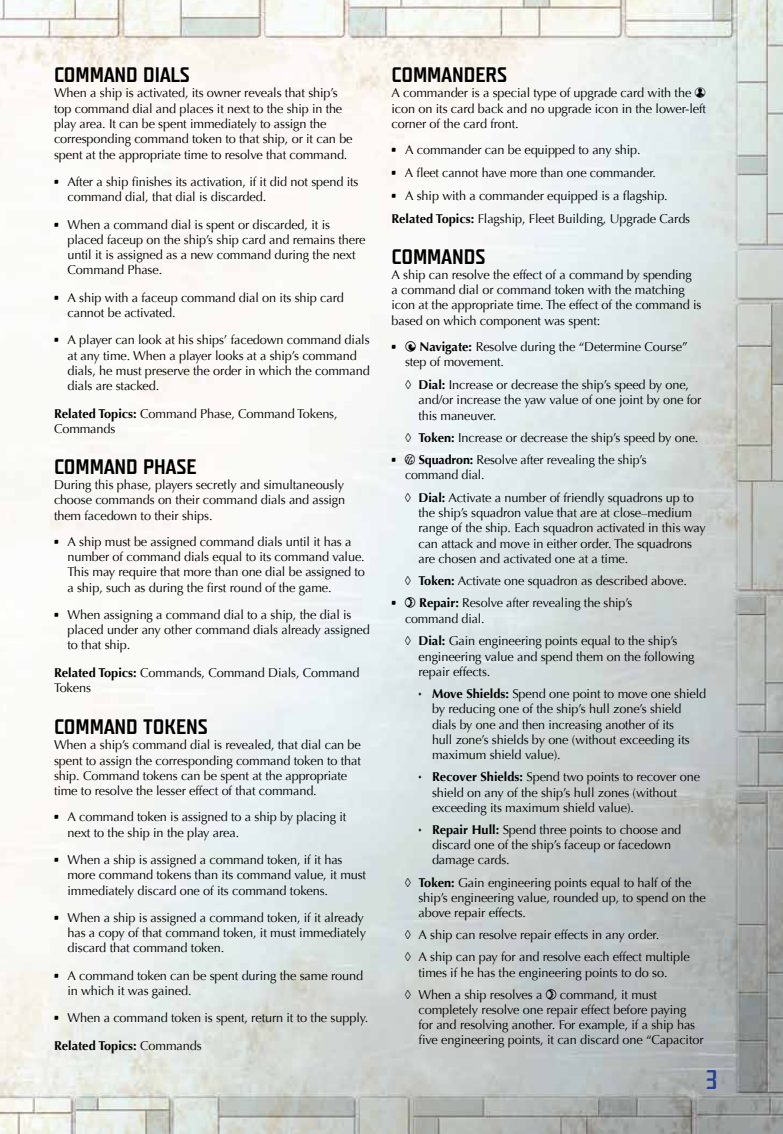
<style>
.page{position:relative;width:783px;height:1134px;background:#fff}
.page>*{position:absolute;margin:0;border:0;box-sizing:border-box;transform-origin:0 0}
.t1{font:30px "Revenger Light BB";color:#25408f}
.t2{font:21px "Teuton Fett";color:#000}
.t3{font:12.75px/15.3px "Optima";letter-spacing:-.01em;color:#000}
.s1{font-family:"Revenger Light BB"}
.s2{font-weight:700}
</style>
<div class="page">
<img style="left:0;top:0;width:783px;height:1134px">
<svg style="left:695px;top:88px;width:10px;height:10px"></svg>
<svg style="left:405px;top:341px;width:11px;height:10px"></svg>
<svg style="left:405px;top:454px;width:10px;height:10px"></svg>
<svg style="left:405px;top:597px;width:11px;height:11px"></svg>
<svg style="left:546px;top:989px;width:10px;height:10px"></svg>
<h2 class="t2" style="left:54px;top:64px;width:137px">COMMAND DIALS</h2>
<p class="t3" style="left:54px;top:86px;width:300px">When a ship is activated, its owner reveals that ship’s top command dial and places it next to the ship in the play area. It can be spent immediately to assign the corresponding command token to that ship, or it can be spent at the appropriate time to resolve that command.</p>
<p class="t3" style="left:68px;top:174px;width:293px;text-indent:-14px"><span class="s1">•</span> After a ship finishes its activation, if it did not spend its command dial, that dial is discarded.</p>
<p class="t3" style="left:68px;top:217px;width:300px;text-indent:-14px"><span class="s1">•</span> When a command dial is spent or discarded, it is placed faceup on the ship’s ship card and remains there until it is assigned as a new command during the next Command Phase.</p>
<p class="t3" style="left:68px;top:290px;width:278px;text-indent:-14px"><span class="s1">•</span> A ship with a faceup command dial on its ship card cannot be activated.</p>
<p class="t3" style="left:68px;top:333px;width:304px;text-indent:-14px"><span class="s1">•</span> A player can look at his ships’ facedown command dials at any time. When a player looks at a ship’s command dials, he must preserve the order in which the command dials are stacked.</p>
<p class="t3" style="left:54px;top:406px;width:285px"><span class="s2">Related Topics:</span> Command Phase, Command Tokens,<br>Commands</p>
<h2 class="t2" style="left:54px;top:456px;width:144px">COMMAND PHASE</h2>
<p class="t3" style="left:54px;top:477px;width:293px;text-align:justify">During this phase, players secretly and simultaneously choose commands on their command dials and assign them facedown to their ships.</p>
<p class="t3" style="left:68px;top:534px;width:299px;text-indent:-14px"><span class="s1">•</span> A ship must be assigned command dials until it has a number of command dials equal to its command value.<br>This may require that more than one dial be assigned to a ship, such as during the first round of the game.</p>
<p class="t3" style="left:68px;top:607px;width:304px;text-indent:-14px"><span class="s1">•</span> When assigning a command dial to a ship, the dial is placed under any other command dials already assigned to that ship.</p>
<p class="t3" style="left:54px;top:665px;width:307px"><span class="s2">Related Topics:</span> Commands, Command Dials, Command<br>Tokens</p>
<h2 class="t2" style="left:54px;top:716px;width:155px">COMMAND TOKENS</h2>
<p class="t3" style="left:54px;top:738px;width:309px">When a ship’s command dial is revealed, that dial can be spent to assign the corresponding command token to that ship. Command tokens can be spent at the appropriate time to resolve the lesser effect of that command.</p>
<p class="t3" style="left:68px;top:810px;width:280px;text-indent:-14px"><span class="s1">•</span> A command token is assigned to a ship by placing it next to the ship in the play area.</p>
<p class="t3" style="left:68px;top:852px;width:300px;text-indent:-14px"><span class="s1">•</span> When a ship is assigned a command token, if it has more command tokens than its command value, it must immediately discard one of its command tokens.</p>
<p class="t3" style="left:68px;top:910px;width:300px;text-indent:-14px"><span class="s1">•</span> When a ship is assigned a command token, if it already has a copy of that command token, it must immediately discard that command token.</p>
<p class="t3" style="left:68px;top:968px;width:297px;text-indent:-14px"><span class="s1">•</span> A command token can be spent during the same round in which it was gained.</p>
<p class="t3" style="left:54px;top:1005px;width:316px;line-height:27.3px"><span class="s1">•</span> When a command token is spent, return it to the supply.<br><span class="s2">Related Topics:</span> Commands</p>
<h2 class="t2" style="left:392px;top:64px;width:117px">COMMANDERS</h2>
<p class="t3" style="left:392px;top:86px;width:316px">A commander is a special type of upgrade card with the icon on its card back and no upgrade icon in the lower-left corner of the card front.</p>
<p class="t3" style="left:392px;top:142px;width:251px"><span class="s1">•</span> A commander can be equipped to any ship.</p>
<p class="t3" style="left:392px;top:165px;width:266px"><span class="s1">•</span> A fleet cannot have more than one commander.</p>
<p class="t3" style="left:392px;top:184px;width:300px;line-height:22.8px"><span class="s1">•</span> A ship with a commander equipped is a flagship.<br><span class="s2">Related Topics:</span> Flagship, Fleet Building, Upgrade Cards</p>
<h2 class="t2" style="left:392px;top:246px;width:96px">COMMANDS</h2>
<p class="t3" style="left:392px;top:267px;width:312px">A ship can resolve the effect of a command by spending<br>a command dial or command token with the matching icon at the appropriate time. The effect of the command is based on which component was spent:</p>
<p class="t3" style="left:405px;top:339px;width:284px;text-indent:-14px"><span class="s1">•</span> <span class="s2">Navigate:</span> Resolve during the “Determine Course” step of movement.</p>
<p class="t3" style="left:419px;top:377px;width:284px;text-indent:-14px">◊ <span class="s2">Dial:</span> Increase or decrease the ship’s speed by one, and/or increase the yaw value of one joint by one for this maneuver.</p>
<p class="t3" style="left:405px;top:430px;width:295px">◊ <span class="s2">Token:</span> Increase or decrease the ship’s speed by one.</p>
<p class="t3" style="left:405px;top:452px;width:243px;text-indent:-14px"><span class="s1">•</span> <span class="s2">Squadron:</span> Resolve after revealing the ship’s command dial.</p>
<p class="t3" style="left:419px;top:490px;width:289px;text-indent:-14px">◊ <span class="s2">Dial:</span> Activate a number of friendly squadrons up to the ship’s squadron value that are at close–medium range of the ship. Each squadron activated in this way can attack and move in either order. The squadrons are chosen and activated one at a time.</p>
<p class="t3" style="left:405px;top:573px;width:284px">◊ <span class="s2">Token:</span> Activate one squadron as described above.</p>
<p class="t3" style="left:405px;top:595px;width:229px;text-indent:-14px"><span class="s1">•</span> <span class="s2">Repair:</span> Resolve after revealing the ship’s command dial.</p>
<p class="t3" style="left:419px;top:634px;width:278px;text-indent:-14px">◊ <span class="s2">Dial:</span> Gain engineering points equal to the ship’s engineering value and spend them on the following repair effects.</p>
<p class="t3" style="left:432px;top:686px;width:276px;text-indent:-14px"><span class="s1">+</span> <span class="s2">Move Shields:</span> Spend one point to move one shield by reducing one of the ship’s hull zone’s shield dials by one and then increasing another of its<br>hull zone’s shields by one (without exceeding its maximum shield value).</p>
<p class="t3" style="left:432px;top:769px;width:270px;text-indent:-14px"><span class="s1">+</span> <span class="s2">Recover Shields:</span> Spend two points to recover one shield on any of the ship’s hull zones (without exceeding its maximum shield value).</p>
<p class="t3" style="left:432px;top:822px;width:251px;text-indent:-14px"><span class="s1">+</span> <span class="s2">Repair Hull:</span> Spend three points to choose and discard one of the ship’s faceup or facedown damage cards.</p>
<p class="t3" style="left:418px;top:875px;width:289px;text-indent:-14px">◊ <span class="s2">Token:</span> Gain engineering points equal to half of the ship’s engineering value, rounded up, to spend on the above repair effects.</p>
<p class="t3" style="left:405px;top:924px;width:286px;line-height:22px">◊ A ship can resolve repair effects in any order.<br>◊ A ship can pay for and resolve each effect multiple</p>
<p class="t3" style="left:405px;top:961px;width:264px;line-height:22px;text-indent:14px">times if he has the engineering points to do so. ◊ When a ship resolves a</p>
<p class="t3" style="left:418px;top:987px;width:287px;text-indent:141px">command, it must completely resolve one repair effect before paying for and resolving another. For example, if a ship has five engineering points, it can discard one “Capacitor</p>
<h1 class="t1" style="left:706px;top:1065px;width:12px">3</h1>
</div>
